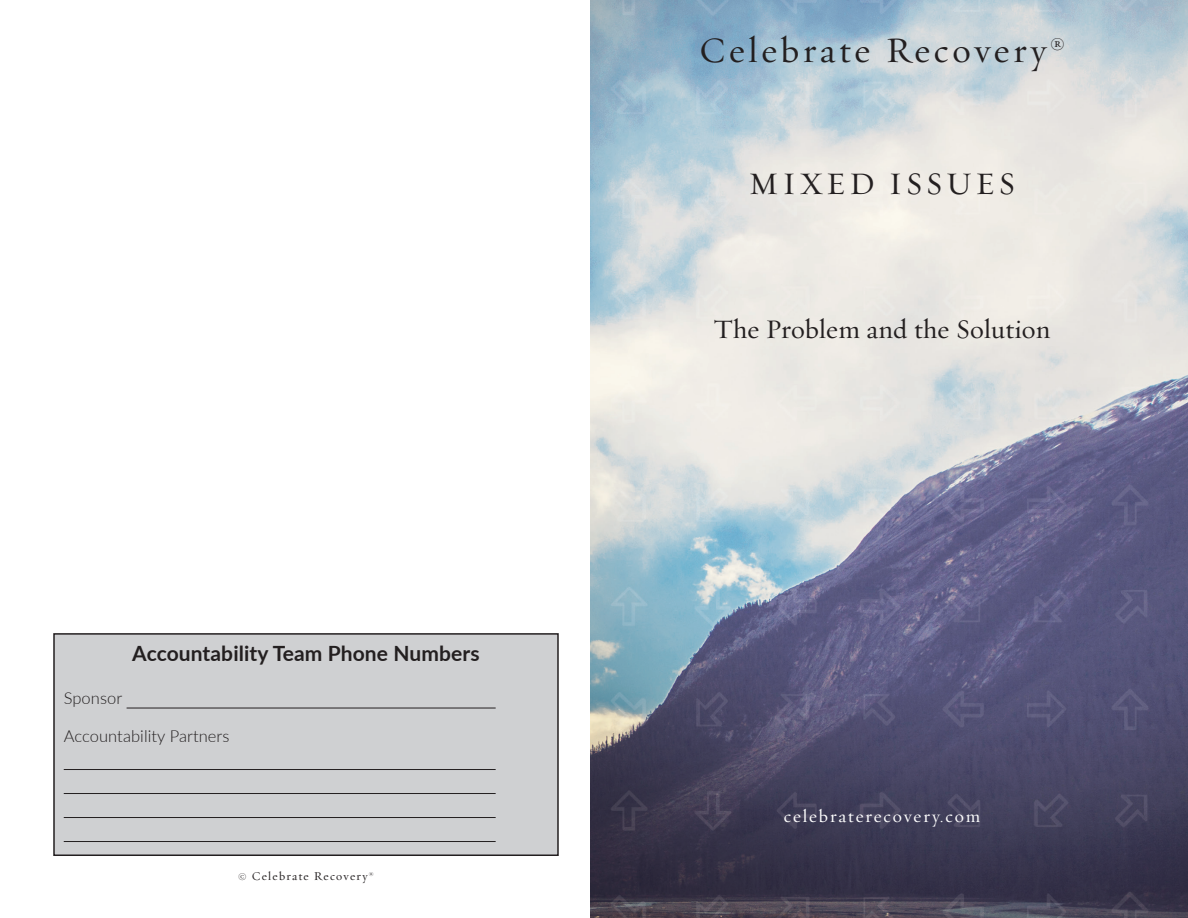
<style>
.page{position:relative;width:1188px;height:918px;background:#fff}
.page>*{position:absolute;margin:0;border:0;box-sizing:border-box;transform-origin:0 0}
.t1{font:36px "Requiem Text HTF Roman";letter-spacing:.1em;color:#231f20}
.t2{font:31.5px "Requiem Text HTF Roman";letter-spacing:.1em;color:#231f20}
.t3{font:27px "Requiem Text HTF Roman";letter-spacing:.005em;color:#231f20}
.t4{font:700 21px "Lato";letter-spacing:.005em;color:#231f20}
.t5{font:18px "Requiem Text HTF Roman";letter-spacing:.1em;color:#fff}
.t6{font:300 16.5px "Lato";letter-spacing:.005em;color:#231f20}
.t7{font:12px "Requiem Text HTF Roman";letter-spacing:.1em;color:#231f20}
</style>
<div class="page">
<img style="left:591px;top:0;width:597px;height:918px">
<div style="left:54px;top:634px;width:504px;height:221px;background:#cfd0d2"></div>
<hr style="left:127px;top:708px;width:369px;height:1px;background:#231f20">
<hr style="left:64px;top:769px;width:432px;height:1px;background:#231f20">
<hr style="left:64px;top:793px;width:432px;height:1px;background:#231f20">
<hr style="left:64px;top:817px;width:432px;height:1px;background:#231f20">
<hr style="left:64px;top:841px;width:432px;height:1px;background:#231f20">
<div style="left:53px;top:633px;width:506px;height:223px;border:2px solid #231f20"></div>
<p class="t4" style="left:132px;top:637px;width:349px">Accountability Team Phone Numbers</p>
<p class="t6" style="left:64px;top:687px;width:60px">Sponsor</p>
<p class="t6" style="left:64px;top:724px;width:167px">Accountability Partners</p>
<p class="t7" style="left:238px;top:869px;width:137px">© Celebrate Recovery<sup>®</sup></p>
<h1 class="t1" style="left:699px;top:29px;width:367px">Celebrate Recovery<sup>®</sup></h1>
<h2 class="t2" style="left:749px;top:165px;width:268px">MIXED ISSUES</h2>
<p class="t3" style="left:713px;top:313px;width:339px">The Problem and the Solution</p>
<p class="t5" style="left:784px;top:806px;width:198px">celebraterecovery.com</p>
</div>
